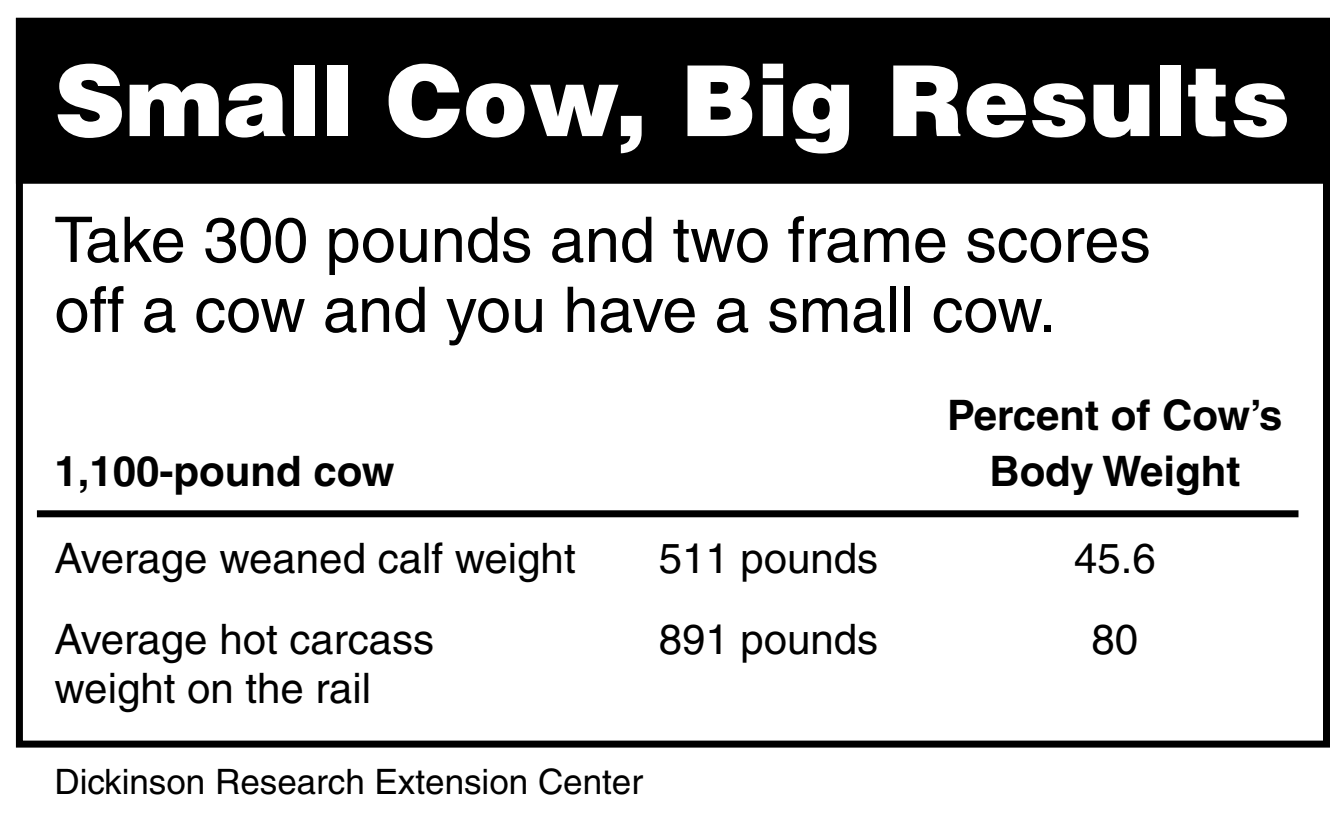
<style>
.page{position:relative;width:1344px;height:840px;background:#fff}
.page>*{position:absolute;margin:0;border:0;box-sizing:border-box;transform-origin:0 0}
.t1{font:900 98px "Helvetica";color:#fff}
.t2{font:63px/70px "Helvetica";color:#000}
.t3{font:42px "Helvetica";color:#000}
.t4{font:700 42px "Helvetica";color:#000}
.t5{font:35px "Helvetica";color:#000}
</style>
<div class="page">
<div style="left:16px;top:18px;width:1314px;height:730px;border:7px solid #000"></div>
<div style="left:19px;top:21px;width:1307px;height:159px;background:#000"></div>
<div style="left:16px;top:18px;width:1314px;height:166px;border:7px solid #000"></div>
<div style="left:37px;top:510px;width:1262px;height:7px;background:#000"></div>
<h1 class="t1" style="left:54px;top:37px;width:1237px">Small Cow, Big Results</h1>
<h2 class="t2" style="left:54px;top:205px;width:1098px">Take 300 pounds and two frame scores off a cow and you have a small cow.</h2>
<p class="t4" style="left:947px;top:390px;width:337px">Percent of Cow’s</p>
<p class="t4" style="left:54px;top:446px;width:342px">1,100-pound cow</p>
<p class="t4" style="left:989px;top:446px;width:253px">Body Weight</p>
<p class="t3" style="left:54px;top:534px;width:523px">Average weaned calf weight</p>
<p class="t3" style="left:659px;top:534px;width:221px">511 pounds</p>
<p class="t3" style="left:1074px;top:534px;width:83px">45.6</p>
<p class="t3" style="left:54px;top:615px;width:381px">Average hot carcass</p>
<p class="t3" style="left:659px;top:615px;width:221px">891 pounds</p>
<p class="t3" style="left:1092px;top:615px;width:48px">80</p>
<p class="t3" style="left:54px;top:664px;width:318px">weight on the rail</p>
<p class="t5" style="left:54px;top:761px;width:590px">Dickinson Research Extension Center</p>
</div>
